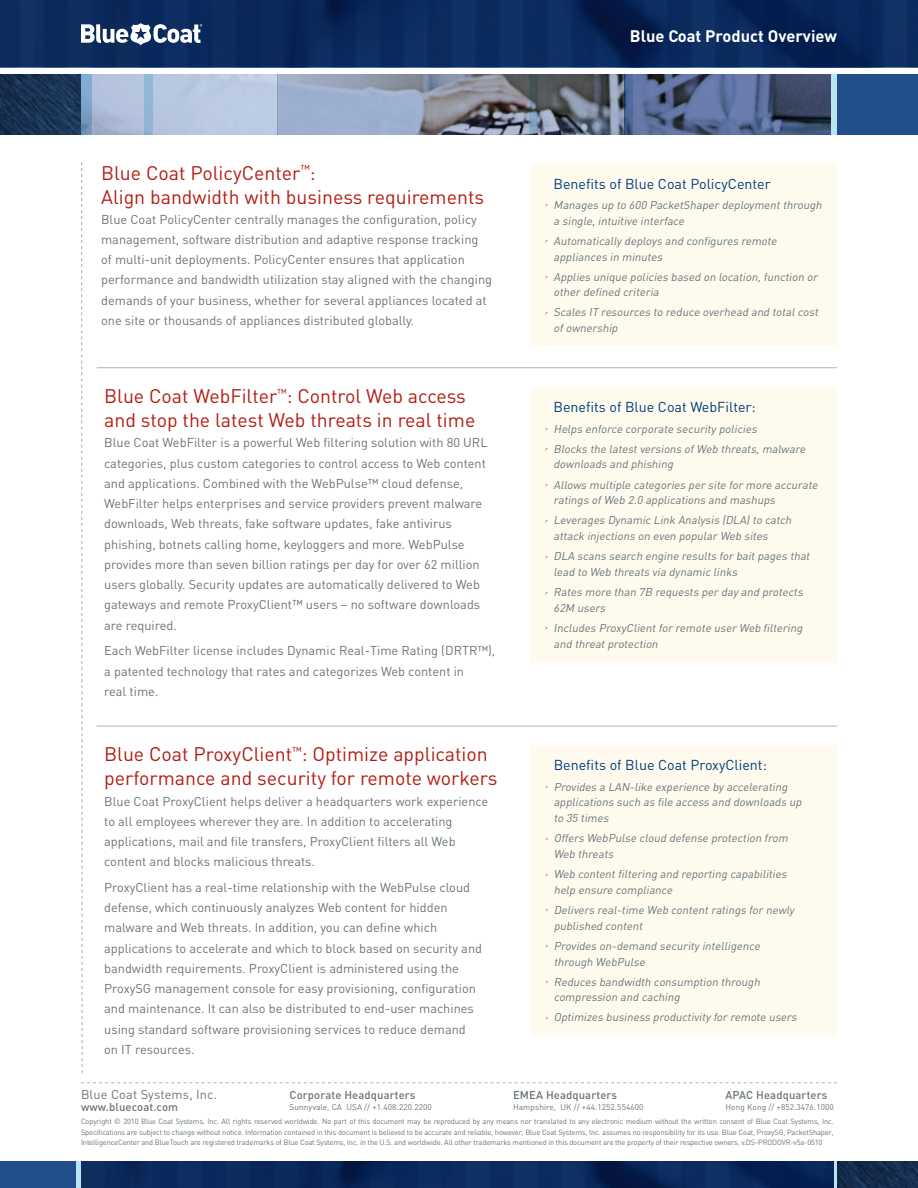
<style>
.page{position:relative;width:918px;height:1188px;background:#fff}
.page>*{position:absolute;margin:0;border:0;box-sizing:border-box;transform-origin:0 0}
.t1{font:19.5px/24px "DIN";color:#b41d15}
.t2{font:700 16.5px "DIN";color:#fff}
.t3{font:14.25px "DIN";color:#013d7d}
.t4{font:12.75px/20.2px "DIN";color:#6a747b}
.t5{font:italic 11.25px/15.8px "DIN";color:#6a747b}
.t6{font:500 11.25px "DIN";letter-spacing:.01em;color:#6a747b}
.t7{font:8.25px "DIN";letter-spacing:.01em;color:#6a747b}
.t8{font:7.5px/10.5px "DIN";letter-spacing:-.02em;color:#6a747b;text-align:justify}
.s1{font-weight:300;font-size:7.5px;color:#b41d15}
</style>
<div class="page">
<svg style="left:81px;top:162px;width:2px;height:912px"></svg>
<svg style="left:81px;top:1082px;width:756px;height:1px"></svg>
<hr style="left:97px;top:726px;width:740px;height:1px;background:#adb4ba">
<hr style="left:97px;top:367px;width:740px;height:1px;background:#adb4ba">
<div style="left:531px;top:387px;width:306px;height:276px;background:#fefbee"></div>
<div style="left:531px;top:745px;width:306px;height:290px;background:#fefbee"></div>
<div style="left:531px;top:164px;width:306px;height:182px;background:#fefbee"></div>
<div style="left:837px;top:74px;width:81px;height:61px;background:#204f8c"></div>
<img style="left:0;top:74px;width:81px;height:61px">
<svg style="left:833px;top:1161px;width:4px;height:27px"></svg>
<div style="left:0;top:1161px;width:81px;height:27px;background:#204f8c"></div>
<hr style="left:77px;top:1161px;width:4px;height:27px;background:#bae4f2">
<img style="left:837px;top:1161px;width:81px;height:27px">
<svg style="left:0;top:0;width:918px;height:68px;background:#0b295b"></svg>
<svg style="left:81px;top:23px;width:121px;height:23px"></svg>
<svg style="left:633px;top:74px;width:199px;height:61px;background:#4f5f85"></svg>
<svg style="left:278px;top:74px;width:347px;height:61px;background:#818b9e"></svg>
<div style="left:81px;top:74px;width:197px;height:61px;background:#bbc2db"></div>
<svg style="left:81px;top:74px;width:11px;height:61px"></svg>
<div style="left:832px;top:74px;width:5px;height:61px;background:#bae4f2"></div>
<svg style="left:530px;top:74px;width:8px;height:61px"></svg>
<svg style="left:625px;top:74px;width:8px;height:61px"></svg>
<div style="left:144px;top:74px;width:9px;height:61px;background:#92b6d7"></div>
<svg style="left:81px;top:1161px;width:752px;height:27px;background:#0a2759"></svg>
<p class="t2" style="left:630px;top:25px;width:209px">Blue Coat Product Overview</p>
<h1 class="t1" style="left:101px;top:160px;width:385px">Blue Coat PolicyCenter<sup>™</sup>:<br>Align bandwidth with business requirements</h1>
<p class="t4" style="left:101px;top:209px;width:393px">Blue Coat PolicyCenter centrally manages the configuration, policy management, software distribution and adaptive response tracking of multi-unit deployments. PolicyCenter ensures that application performance and bandwidth utilization stay aligned with the changing demands of your business, whether for several appliances located at one site or thousands of appliances distributed globally.</p>
<p class="t3" style="left:554px;top:174px;width:219px">Benefits of Blue Coat PolicyCenter</p>
<p class="t5" style="left:554px;top:197px;width:272px;text-indent:-9px"><span class="s1">&gt;</span> Manages up to 600 PacketShaper deploymentthrough a single,intuitive interface</p>
<p class="t5" style="left:554px;top:232px;width:227px;text-indent:-9px"><span class="s1">&gt;</span> Automatically deploys and configures remote appliances in minutes</p>
<p class="t5" style="left:554px;top:268px;width:268px;text-indent:-9px"><span class="s1">&gt;</span> Applies unique policies based on location,function or other defined criteria</p>
<p class="t5" style="left:554px;top:304px;width:269px;text-indent:-9px"><span class="s1">&gt;</span> Scales IT resources to reduce overhead and totalcost ofownership</p>
<h1 class="t1" style="left:104px;top:383px;width:373px">Blue Coat WebFilter<sup>™</sup>: Control Web access and stop the latest Web threats in real time</h1>
<p class="t4" style="left:104px;top:432px;width:385px">Blue Coat WebFilter is a powerful Web filtering solution with 80 URL categories, plus custom categories to control access to Web content and applications. Combined with the WebPulse™ cloud defense, WebFilter helps enterprises and service providers prevent malware downloads, Web threats, fake software updates, fake antivirus phishing, botnets calling home, keyloggers and more. WebPulse provides more than seven billion ratings per day for over 62 million users globally. Security updates are automatically delivered to Web gateways and remote ProxyClient™ users – no software downloads are required.</p>
<p class="t4" style="left:104px;top:640px;width:393px">Each WebFilter license includes Dynamic Real-Time Rating (DRTR™), a patented technology that rates and categorizes Web content in<br>real time.</p>
<p class="t3" style="left:554px;top:398px;width:204px">Benefits of Blue Coat WebFilter:</p>
<p class="t5" style="left:545px;top:418px;width:265px;line-height:20.1px"><span class="s1">&gt;</span> Helps enforce corporate security policies<br><span class="s1">&gt;</span> Blocks the latestversions ofWeb threats,malware</p>
<p class="t5" style="left:545px;top:454px;width:277px;line-height:20.1px;text-indent:9px">downloads and phishing<br><span class="s1">&gt;</span> Allows multiple categories per site for more accurate</p>
<p class="t5" style="left:545px;top:490px;width:251px;line-height:20.1px;text-indent:9px">ratings ofWeb 2.0 applications and mashups<br><span class="s1">&gt;</span> Leverages Dynamic Link Analysis (DLA)to catch</p>
<p class="t5" style="left:545px;top:526px;width:269px;line-height:20.1px;text-indent:9px">attack injections on even popular Web sites<br><span class="s1">&gt;</span> DLA scans search engine results for baitpages that</p>
<p class="t5" style="left:545px;top:561px;width:262px;line-height:20.1px;text-indent:9px">lead to Web threats via dynamic links<br><span class="s1">&gt;</span> Rates more than 7B requests per day and protects</p>
<p class="t5" style="left:545px;top:597px;width:262px;line-height:20.1px;text-indent:9px">62M users<br><span class="s1">&gt;</span> Includes ProxyClientfor remote user Web filtering</p>
<p class="t5" style="left:554px;top:635px;width:108px">and threatprotection</p>
<h1 class="t1" style="left:104px;top:742px;width:395px">Blue Coat ProxyClient<sup>™</sup>: Optimize application performance and security for remote workers</h1>
<p class="t4" style="left:104px;top:790px;width:386px">Blue Coat ProxyClient helps deliver a headquarters work experience to all employees wherever they are. In addition to accelerating applications, mail and file transfers, ProxyClient filters all Web content and blocks malicious threats.</p>
<p class="t4" style="left:104px;top:877px;width:379px">ProxyClient has a real-time relationship with the WebPulse cloud defense, which continuously analyzes Web content for hidden malware and Web threats. In addition, you can define which applications to accelerate and which to block based on security and bandwidth requirements. ProxyClient is administered using the ProxySG management console for easy provisioning, configuration and maintenance. It can also be distributed to end-user machines using standard software provisioning services to reduce demand on IT resources.</p>
<p class="t4" style="left:81px;top:1084px;width:138px">Blue Coat Systems, Inc.</p>
<p class="t6" style="left:81px;top:1099px;width:99px">www.bluecoat.com</p>
<p class="t6" style="left:290px;top:1088px;width:127px">Corporate Headquarters</p>
<p class="t7" style="left:290px;top:1101px;width:144px">Sunnyvale, CA USA // +1.408.220.2200</p>
<p class="t3" style="left:554px;top:756px;width:215px">Benefits of Blue Coat ProxyClient:</p>
<p class="t5" style="left:554px;top:778px;width:252px;text-indent:-9px"><span class="s1">&gt;</span> Provides a LAN-like experience by accelerating applications such as file access and downloads up to 35 times</p>
<p class="t5" style="left:554px;top:830px;width:238px;text-indent:-9px"><span class="s1">&gt;</span> Offers WebPulse cloud defense protection from<br>Web threats</p>
<p class="t5" style="left:554px;top:866px;width:237px;text-indent:-9px"><span class="s1">&gt;</span> Web contentfiltering and reporting capabilities help ensure compliance</p>
<p class="t5" style="left:554px;top:902px;width:245px;text-indent:-9px"><span class="s1">&gt;</span> Delivers real-time Web contentratings for newly published content</p>
<p class="t5" style="left:554px;top:937px;width:210px;text-indent:-9px"><span class="s1">&gt;</span> Provides on-demand security intelligence through WebPulse</p>
<p class="t5" style="left:554px;top:973px;width:210px;text-indent:-9px"><span class="s1">&gt;</span> Reduces bandwidth consumption through compression and caching</p>
<p class="t5" style="left:545px;top:1009px;width:256px"><span class="s1">&gt;</span> Optimizes business productivity for remote users</p>
<p class="t6" style="left:513px;top:1088px;width:106px">EMEA Headquarters</p>
<p class="t7" style="left:513px;top:1101px;width:132px">Hampshire, UK // +44.1252.554600</p>
<p class="t6" style="left:725px;top:1088px;width:103px">APAC Headquarters</p>
<p class="t7" style="left:725px;top:1101px;width:110px">Hong Kong // +852.3476.1000</p>
<p class="t8" style="left:81px;top:1116px;width:754px">Copyright © 2010 Blue Coat Systems, Inc. All rights reserved worldwide. No part of this document may be reproduced by any means nor translated to any electronic medium without the written consent of Blue Coat Systems, Inc.<br>Specifications are subject to change without notice. Information contained in this document is believed to be accurate and reliable, however, Blue Coat Systems, Inc. assumes no responsibility for its use. Blue Coat, ProxySG, PacketShaper, IntelligenceCenter and BlueTouch are registered trademarks of Blue Coat Systems, Inc. in the U.S. and worldwide. All other trademarks mentioned in this document are the property of their respective owners. v.DS-PRODOVR-v5a-0510</p>
</div>
